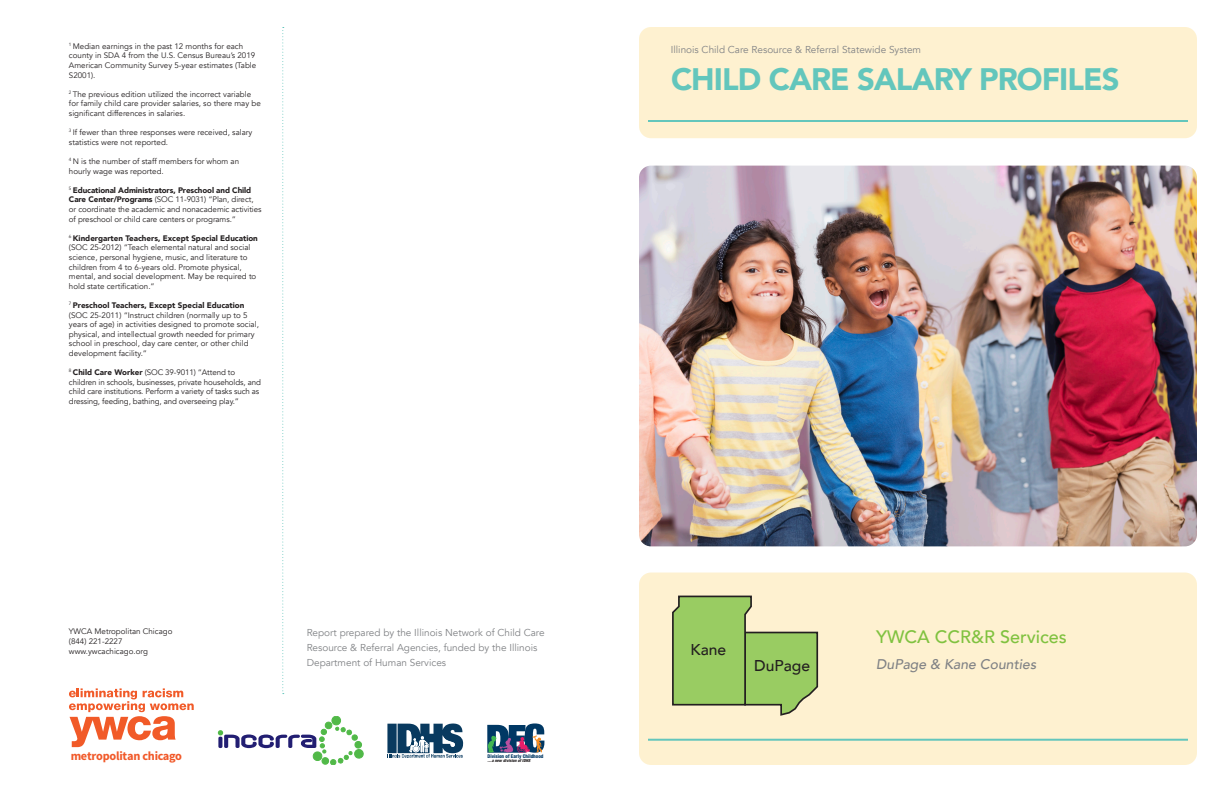
<style>
.page{position:relative;width:1224px;height:792px;background:#fff}
.page>*{position:absolute;margin:0;border:0;box-sizing:border-box;transform-origin:0 0}
.t1{font:900 31px "Avenir";letter-spacing:-.03em;color:#63c6bc}
.t2{font:500 18px "Avenir";color:#80c240}
.t3{font:500 15.6px "Avenir";color:#231f20}
.t4{font:italic 500 14px "Avenir";color:#808285}
.t5{font:700 12.3px "Source Sans Pro";letter-spacing:-.02em;color:#f15929}
.t6{font:10px/15px "Avenir";color:#808285}
.t7{font:8px/9.6px "Avenir";color:#231f20}
.t8{font:800 condensed 5px "Helvetica Neue LT Std";color:#003864}
.t9{font:italic 800 condensed 4.2px "Helvetica Neue LT Std";color:#231f20}
.s1{font-weight:900}
</style>
<div class="page">
<img style="left:639px;top:166px;width:558px;height:380px">
<div style="left:639px;top:27px;width:558px;height:111px;background:#fef1d0;border-radius:12px"></div>
<div style="left:639px;top:573px;width:558px;height:192px;background:#fef1d0;border-radius:12px"></div>
<hr style="left:648px;top:120px;width:540px;height:2px;background:#63c6bc">
<svg style="left:282px;top:27px;width:2px;height:667px"></svg>
<svg style="left:672px;top:595px;width:147px;height:121px"></svg>
<svg style="left:69px;top:688px;width:125px;height:59px"></svg>
<hr style="left:648px;top:739px;width:540px;height:2px;background:#63c6bc">
<div style="left:332px;top:716px;width:9px;height:9px;background:#51b948;border:1px solid #51b948;border-radius:50%"></div>
<div style="left:325px;top:722px;width:7px;height:7px;background:#51b948;border:1px solid #51b948;border-radius:50%"></div>
<svg style="left:218px;top:727px;width:145px;height:38px"></svg>
<svg style="left:387px;top:723px;width:76px;height:35px"></svg>
<svg style="left:487px;top:723px;width:57px;height:30px;background:#576b85"></svg>
<p class="t7" style="left:69px;top:41px;width:189px"><sup>1</sup> Median earnings in the past 12 months for each county in SDA 4 from the U.S. Census Bureau’s 2019<br>American Community Survey 5-year estimates (Table S2001).</p>
<p class="t7" style="left:69px;top:89px;width:193px"><sup>2</sup> The previous edition utilized the incorrect variable for family child care provider salaries, so there may be significant differences in salaries.</p>
<p class="t7" style="left:69px;top:128px;width:185px"><sup>3</sup> If fewer than three responses were received, salary statistics were not reported.</p>
<p class="t7" style="left:69px;top:157px;width:172px"><sup>4</sup> N is the number of staff members for whom an hourly wage was reported.</p>
<p class="t7" style="left:69px;top:185px;width:194px"><sup>5</sup> <span class="s1">Educational Administrators, Preschool and Child Care Center/Programs</span> (SOC 11-9031) “Plan, direct, or coordinate the academic and nonacademic activities of preschool or child care centers or programs.”</p>
<p class="t7" style="left:69px;top:233px;width:190px"><sup>6</sup> <span class="s1">Kindergarten Teachers, Except Special Education </span>(SOC 25-2012) “Teach elemental natural and social science, personal hygiene, music, and literature to children from 4 to 6-years old. Promote physical, mental, and social development. May be required to hold state certification.”</p>
<p class="t7" style="left:69px;top:301px;width:191px"><sup>7</sup> <span class="s1">Preschool Teachers, Except Special Education </span>(SOC 25-2011) “Instruct children (normally up to 5 years of age) in activities designed to promote social, physical, and intellectual growth needed for primary school in preschool, day care center, or other child development facility.”</p>
<p class="t7" style="left:69px;top:368px;width:193px"><sup>8</sup> <span class="s1">Child Care Worker</span> (SOC 39-9011) “Attend to children in schools, businesses, private households, and child care institutions. Perform a variety of tasks such as dressing, feeding, bathing, and overseeing play.”</p>
<p class="t6" style="left:671px;top:43px;width:252px">Illinois Child Care Resource &amp; Referral Statewide System</p>
<p class="t1" style="left:671px;top:52px;width:450px">CHILD CARE SALARY PROFILES</p>
<p class="t7" style="left:69px;top:627px;width:105px">YWCA Metropolitan Chicago</p>
<p class="t7" style="left:69px;top:637px;width:55px">(844) 221-2227</p>
<p class="t7" style="left:69px;top:647px;width:80px">www.ywcachicago.org</p>
<p class="t3" style="left:691px;top:636px;width:37px">Kane</p>
<p class="t6" style="left:307px;top:626px;width:239px">Report prepared by the Illinois Network of Child Care<br>Resource &amp; Referral Agencies, funded by the Illinois<br>Department of Human Services</p>
<p class="t3" style="left:754px;top:652px;width:57px">DuPage</p>
<p class="t5" style="left:71px;top:748px;width:113px">metropolitan chicago</p>
<p class="t8" style="left:488px;top:753px;width:58px">Division of Early Childhood</p>
<p class="t9" style="left:488px;top:757px;width:44px">…a new division of IDHS</p>
<p class="t2" style="left:876px;top:621px;width:192px">YWCA CCR&amp;R Services</p>
<p class="t4" style="left:876px;top:656px;width:162px">DuPage &amp; Kane Counties</p>
</div>
